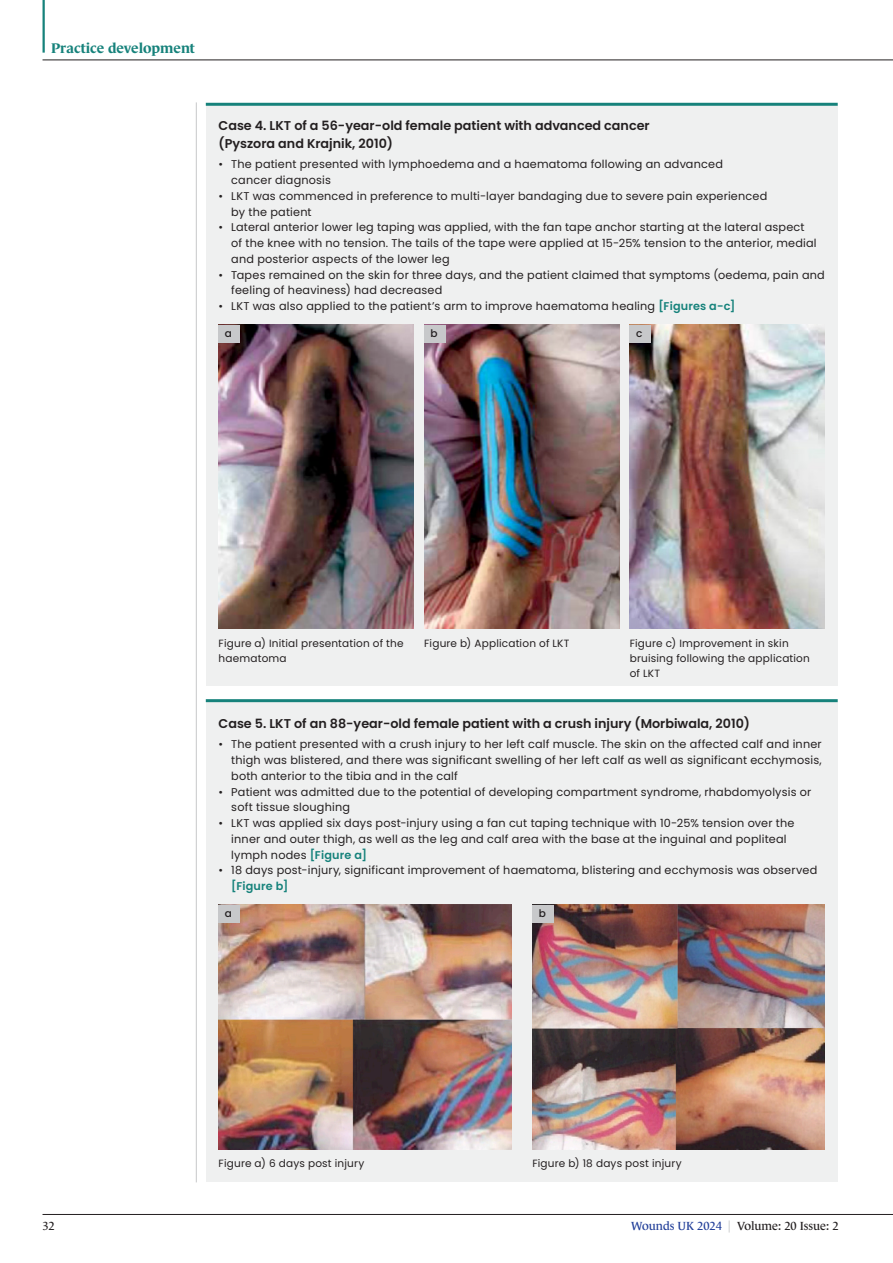
<style>
.page{position:relative;width:893px;height:1263px;background:#fff}
.page>*{position:absolute;margin:0;border:0;box-sizing:border-box;transform-origin:0 0}
.t1{font:700 14.25px "Le Monde Journal Std";color:#16827b}
.Table_header{font:600 12.75px/18px "Poppins";color:#231f20}
.t2{font:12px "Le Monde Journal Std";color:#231f20}
.t3{font:11.25px/15.8px "Poppins";letter-spacing:.015em;color:#231f20}
.t4{font:10.5px/15px "Poppins";letter-spacing:.02em;color:#231f20}
.t5{font:500 10.5px "Poppins";color:#231f20}
.s1{font-weight:600;color:#16827b}
.s2{color:#223f99}
.s3{color:#c7c8ca}
</style>
<div class="page">
<div style="left:206px;top:104px;width:632px;height:582px;background:#eff0f0"></div>
<hr style="left:206px;top:103px;width:632px;height:3px;background:#16827b">
<img style="left:219px;top:325px;width:195px;height:303px">
<img style="left:424px;top:325px;width:195px;height:303px">
<img style="left:630px;top:325px;width:195px;height:303px">
<div style="left:219px;top:325px;width:21px;height:18px;background:#c7c8ca"></div>
<div style="left:424px;top:325px;width:21px;height:18px;background:#c7c8ca"></div>
<div style="left:630px;top:325px;width:21px;height:18px;background:#c7c8ca"></div>
<div style="left:206px;top:702px;width:632px;height:480px;background:#eff0f0"></div>
<hr style="left:206px;top:699px;width:632px;height:3px;background:#16827b">
<img style="left:219px;top:905px;width:292px;height:245px">
<img style="left:532px;top:905px;width:293px;height:245px">
<div style="left:219px;top:905px;width:21px;height:18px;background:#c7c8ca"></div>
<div style="left:532px;top:905px;width:22px;height:18px;background:#c7c8ca"></div>
<hr style="left:196px;top:102px;width:1px;height:1080px;background:#c7c8ca">
<hr style="left:43px;top:1214px;width:850px;height:1px;background:#231f20">
<hr style="left:43px;top:60px;width:850px;height:1px;background:#231f20">
<hr style="left:43px;top:0;width:2px;height:53px;background:#16827b">
<p class="t1" style="left:51px;top:40px;width:146px">Practice development</p>
<p class="Table_header" style="left:219px;top:117px;width:433px">Case 4. LKT of a 56-year-old female patient with advanced cancer (Pyszora and Krajnik, 2010)</p>
<p class="t3" style="left:231px;top:157px;width:493px;text-indent:-13px">• The patient presented with lymphoedema and a haematoma following an advanced cancer diagnosis</p>
<p class="t3" style="left:231px;top:188px;width:538px;text-indent:-13px">• LKT was commenced in preference to multi-layer bandaging due to severe pain experienced by the patient</p>
<p class="t3" style="left:231px;top:220px;width:587px;text-indent:-13px">• Lateral anterior lower leg taping was applied, with the fan tape anchor starting at the lateral aspect of the knee with no tension. The tails of the tape were applied at 15-25% tension to the anterior, medial and posterior aspects of the lower leg</p>
<p class="t3" style="left:231px;top:267px;width:595px;text-indent:-13px">• Tapes remained on the skin for three days, and the patient claimed that symptoms (oedema, pain and feeling of heaviness) had decreased</p>
<p class="t3" style="left:219px;top:298px;width:518px">• LKT was also applied to the patient’s arm to improve haematoma healing <span class="s1">[Figures a-c]</span></p>
<p class="t5" style="left:225px;top:327px;width:9px">a</p>
<p class="t5" style="left:431px;top:327px;width:9px">b</p>
<p class="t5" style="left:636px;top:327px;width:8px">c</p>
<p class="t4" style="left:219px;top:635px;width:187px">Figure a) Initial presentation of the haematoma</p>
<p class="t4" style="left:424px;top:635px;width:147px">Figure b) Application of LKT</p>
<p class="t4" style="left:630px;top:635px;width:182px">Figure c) Improvement in skin bruising following the application of LKT</p>
<p class="Table_header" style="left:219px;top:715px;width:533px">Case 5. LKT of an 88-year-old female patient with a crush injury (Morbiwala, 2010)</p>
<p class="t3" style="left:231px;top:736px;width:592px;text-align:justify;text-indent:-13px">• The patient presented with a crush injury to her left calf muscle. The skin on the affected calf and inner thigh was blistered, and there was significant swelling of her left calf as well as significant ecchymosis, both anterior to the tibia and in the calf</p>
<p class="t3" style="left:231px;top:784px;width:582px;text-indent:-13px">• Patient was admitted due to the potential of developing compartment syndrome, rhabdomyolysis or soft tissue sloughing</p>
<p class="t3" style="left:231px;top:815px;width:565px;text-indent:-13px">• LKT was applied six days post-injury using a fan cut taping technique with 10-25% tension over the inner and outer thigh, as well as the leg and calf area with the base at the inguinal and popliteal lymph nodes <span class="s1">[Figure a]</span></p>
<p class="t3" style="left:231px;top:862px;width:587px;text-indent:-13px">• 18 days post-injury, significant improvement of haematoma, blistering and ecchymosis was observed <span class="s1">[Figure b]</span></p>
<p class="t5" style="left:225px;top:907px;width:9px">a</p>
<p class="t5" style="left:539px;top:907px;width:9px">b</p>
<p class="t4" style="left:219px;top:1155px;width:147px">Figure a) 6 days post injury</p>
<p class="t4" style="left:532px;top:1155px;width:151px">Figure b) 18 days post injury</p>
<p class="t2" style="left:43px;top:1219px;width:14px">32</p>
<p class="t2" style="left:631px;top:1219px;width:209px"><span class="s2">Wounds UK 2024</span> <span class="s3">|</span> Volume: 20 Issue: 2</p>
</div>
